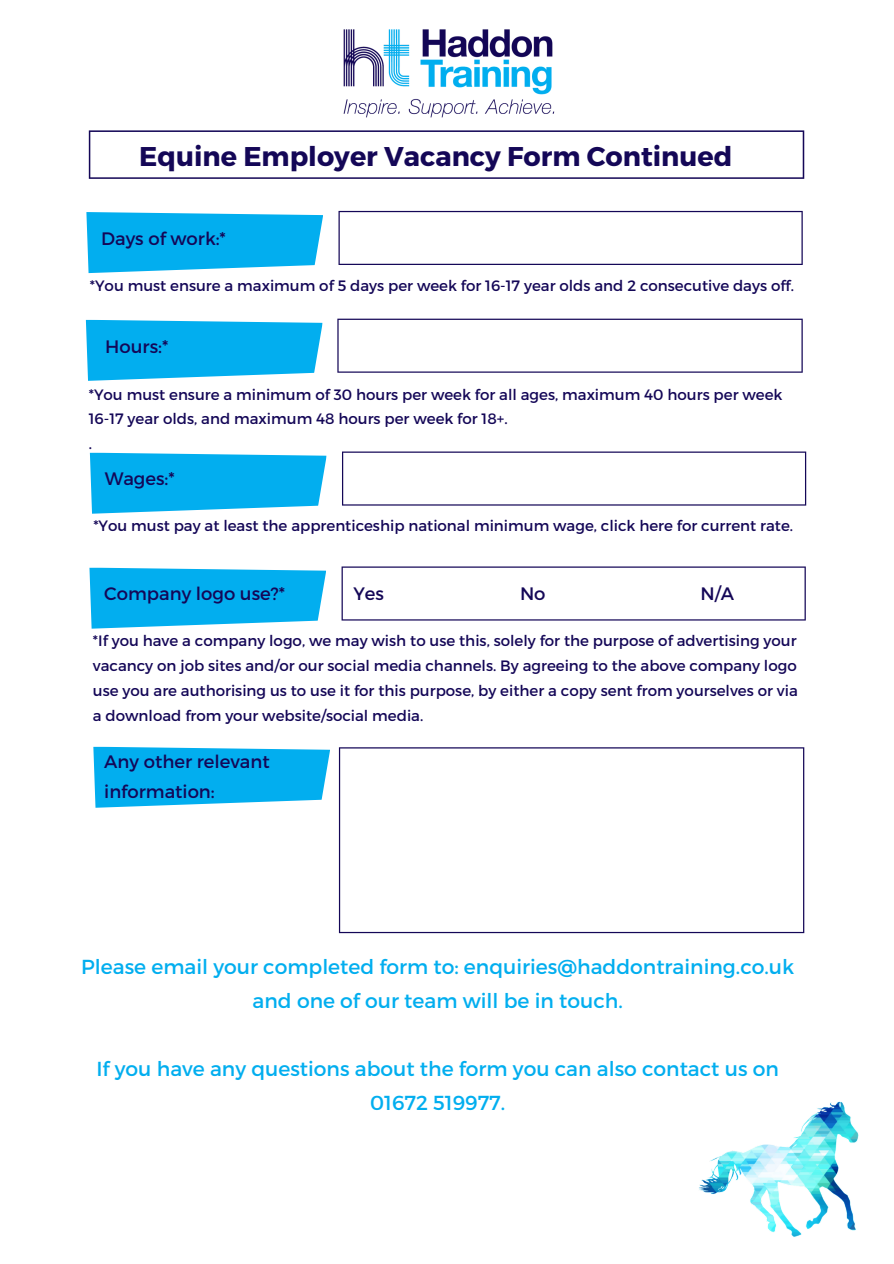
<style>
.page{position:relative;width:894px;height:1264px;background:#fff}
.page>*{position:absolute;margin:0;border:0;box-sizing:border-box;transform-origin:0 0}
.t1{font:700 27.15px "Montserrat";color:#140757}
.t2{font:20.25px/33.8px "Montserrat";color:#02aeef;text-align:center}
.t3{font:18px/29.2px "Montserrat";color:#140757}
.t4{font:15px/24.8px "Montserrat";color:#140757}
</style>
<div class="page">
<svg style="left:89px;top:130px;width:715px;height:49px"></svg>
<svg style="left:86px;top:212px;width:237px;height:61px"></svg>
<svg style="left:338px;top:211px;width:464px;height:54px"></svg>
<svg style="left:86px;top:319px;width:237px;height:62px"></svg>
<svg style="left:337px;top:319px;width:465px;height:54px"></svg>
<svg style="left:90px;top:452px;width:237px;height:61px"></svg>
<svg style="left:342px;top:451px;width:464px;height:54px"></svg>
<svg style="left:89px;top:567px;width:237px;height:61px"></svg>
<svg style="left:341px;top:566px;width:464px;height:54px"></svg>
<svg style="left:93px;top:746px;width:237px;height:61px"></svg>
<svg style="left:339px;top:747px;width:465px;height:186px"></svg>
<img style="left:268px;top:29px;width:416px;height:150px">
<img style="left:699px;top:1101px;width:160px;height:136px">
<p class="t1" style="left:139px;top:138px;width:594px">Equine Employer Vacancy Form Continued</p>
<p class="t3" style="left:101px;top:223px;width:126px">Days of work:*</p>
<p class="t4" style="left:90px;top:272px;width:705px">*You must ensure a maximum of 5 days per week for 16-17 year olds and 2 consecutive days off.</p>
<p class="t3" style="left:105px;top:330px;width:64px">Hours:*</p>
<p class="t4" style="left:89px;top:381px;width:695px">*You must ensure a minimum of 30 hours per week for all ages, maximum 40 hours per week<br>16-17 year olds, and maximum 48 hours per week for 18+.</p>
<p class="t4" style="left:89px;top:430px;width:5px">.</p>
<p class="t3" style="left:105px;top:463px;width:71px">Wages:*</p>
<p class="t4" style="left:93px;top:513px;width:701px">*You must pay at least the apprenticeship national minimum wage, click here for current rate.</p>
<p class="t3" style="left:353px;top:578px;width:32px">Yes</p>
<p class="t3" style="left:520px;top:578px;width:27px">No</p>
<p class="t3" style="left:700px;top:578px;width:35px">N/A</p>
<p class="t3" style="left:104px;top:578px;width:182px">Company logo use?*</p>
<p class="t4" style="left:93px;top:628px;width:706px;text-align:justify">*If you have a company logo, we may wish to use this, solely for the purpose of advertising your vacancy on job sites and/or our social media channels. By agreeing to the above company logo use you are authorising us to use it for this purpose, by either a copy sent from yourselves or via a download from your website/social media.</p>
<p class="t3" style="left:104px;top:746px;width:167px">Any other relevant information:</p>
<p class="t2" style="left:81px;top:949px;width:714px">Please email your completed form to: enquiries@haddontraining.co.uk and one of our team will be in touch.</p>
<p class="t2" style="left:96px;top:1050px;width:683px">If you have any questions about the form you can also contact us on<br>01672 519977.</p>
</div>
